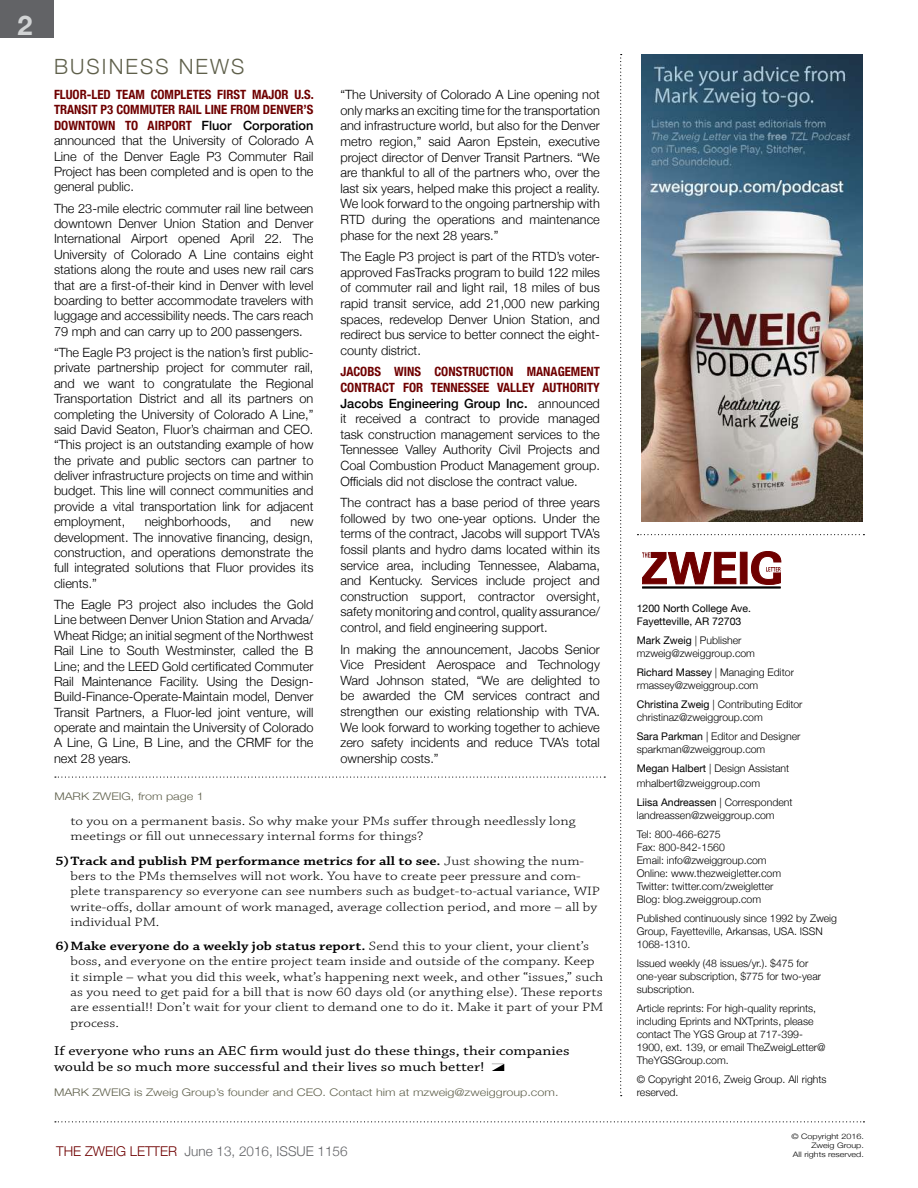
<style>
.page{position:relative;width:918px;height:1188px;background:#fff}
.page>*{position:absolute;margin:0;border:0;box-sizing:border-box;transform-origin:0 0}
.t1{font:700 27px "Helvetica Neue";color:#d1d3d4}
.t2{font:300 21px "Helvetica Neue";letter-spacing:.1em;color:#5f604b}
.t3{font:13.5px/16.2px "Chaparral Pro";color:#000;scale:1.2 1}
.t4{font:300 13.5px "Helvetica Neue";color:#626366}
.t5{font:300 12.75px/15.5px "Helvetica Neue";color:#000;text-align:justify}
.t6{font:300 12.75px/15.3px "Chaparral Pro";color:#000;scale:1.2 1}
.t7{font:300 10.5px/13px "Helvetica Neue";color:#000}
.t8{font:300 10.5px "Helvetica Neue";color:#5f604b;scale:1.2 1}
.t9{font:10.5px/13px "Helvetica Neue";color:#000}
.t10{font:300 7.5px/9px "Helvetica Neue";color:#000;text-align:right;scale:1.2 1}
.s1{font-weight:700;font-stretch:condensed;color:#6f0000}
.s2{font-weight:500}
.s3{font-weight:600}
.s4{font-weight:400}
.s5{color:#6f0000}
</style>
<div class="page">
<svg style="left:55px;top:1121px;width:809px;height:1px"></svg>
<div style="left:0;top:0;width:54px;height:37px;background:#626366"></div>
<img style="left:641px;top:54px;width:221px;height:467px">
<div style="left:740px;top:552px;width:7px;height:32px;background:#6f0000;border:1px solid #6f0000"></div>
<svg style="left:642px;top:552px;width:94px;height:32px"></svg>
<svg style="left:751px;top:551px;width:30px;height:34px"></svg>
<hr style="left:642px;top:586px;width:139px;height:3px;background:#000">
<svg style="left:637px;top:534px;width:227px;height:1px"></svg>
<svg style="left:620px;top:54px;width:2px;height:1042px"></svg>
<svg style="left:492px;top:1064px;width:12px;height:7px"></svg>
<svg style="left:55px;top:777px;width:550px;height:1px"></svg>
<h1 class="t1" style="left:18px;top:4px;width:17px">2</h1>
<h2 class="t2" style="left:54px;top:50px;width:192px">BUSINESS NEWS</h2>
<p class="t5" style="left:54px;top:86px;width:261px"><span class="s1">FLUOR-LED TEAM COMPLETES FIRST MAJOR U.S.<br>TRANSIT P3 COMMUTER RAIL LINE FROM DENVER’S DOWNTOWN TO AIRPORT</span> <span class="s2">Fluor Corporation </span>announced that the University of Colorado A Line of the Denver Eagle P3 Commuter Rail Project has been completed and is open to the general public.</p>
<p class="t5" style="left:54px;top:199px;width:261px">The 23-mile electric commuter rail line between downtown Denver Union Station and Denver International Airport opened April 22. The University of Colorado A Line contains eight stations along the route and uses new rail cars that are a first-of-their kind in Denver with level boarding to better accommodate travelers with luggage and accessibility needs. The cars reach 79 mph and can carry up to 200 passengers.</p>
<p class="t5" style="left:54px;top:344px;width:261px">“The Eagle P3 project is the nation’s first public&shy;private partnership project for commuter rail, and we want to congratulate the Regional Transportation District and all its partners on completing the University of Colorado A Line,” said David Seaton, Fluor’s chairman and CEO. “This project is an outstanding example of how the private and public sectors can partner to deliver infrastructure projects on time and within budget. This line will connect communities and provide a vital transportation link for adjacent employment,</p>
<p class="t5" style="left:145px;top:513px;width:88px">neighborhoods,</p>
<p class="t5" style="left:250px;top:513px;width:22px">and</p>
<p class="t5" style="left:54px;top:513px;width:261px;text-indent:237px">new development. The innovative financing, design, construction, and operations demonstrate the full integrated solutions that Fluor provides its clients.”</p>
<p class="t5" style="left:54px;top:596px;width:261px">The Eagle P3 project also includes the Gold Line between Denver Union Station and Arvada/ Wheat Ridge; an initial segment of the Northwest Rail Line to South Westminster, called the B Line; and the LEED Gold certificated Commuter Rail Maintenance Facility. Using the Design-Build-Finance-Operate-Maintain model, Denver Transit Partners, a Fluor-led joint venture, will operate and maintain the University of Colorado A Line, G Line, B Line, and the CRMF for the next 28 years.</p>
<p class="t8" style="left:54px;top:788px;width:126px">MARK ZWEIG, from page 1</p>
<p class="t5" style="left:340px;top:86px;width:261px">“The University of Colorado A Line opening not only marks an exciting time for the transportation and infrastructure world, but also for the Denver metro region,” said Aaron Epstein, executive project director of Denver Transit Partners. “We are thankful to all of the partners who, over the last six years, helped make this project a reality.<br>We look forward to the ongoing partnership with RTD during the operations and maintenance phase for the next 28 years.”</p>
<p class="t5" style="left:340px;top:248px;width:261px">The Eagle P3 project is part of the RTD’s voter&shy;approved FasTracks program to build 122 miles of commuter rail and light rail, 18 miles of bus rapid transit service, add 21,000 new parking spaces, redevelop Denver Union Station, and redirect bus service to better connect the eight&shy;county district.</p>
<p class="t5" style="left:340px;top:363px;width:261px"><span class="s1">JACOBS WINS CONSTRUCTION MANAGEMENT CONTRACT FOR TENNESSEE VALLEY AUTHORITY </span><span class="s2">Jacobs Engineering Group Inc.</span> announced it received a contract to provide managed task construction management services to the Tennessee Valley Authority Civil Projects and Coal Combustion Product Management group.<br>Officials did not disclose the contract value.</p>
<p class="t5" style="left:340px;top:494px;width:261px">The contract has a base period of three years followed by two one-year options. Under the terms of the contract, Jacobs will support TVA’s fossil plants and hydro dams located within its service area, including Tennessee, Alabama, and Kentucky. Services include project and construction support, contractor oversight, safety monitoring and control, quality assurance/ control, and field engineering support.</p>
<p class="t5" style="left:340px;top:640px;width:261px">In making the announcement, Jacobs Senior Vice President Aerospace and Technology Ward Johnson stated, “We are delighted to be awarded the CM services contract and strengthen our existing relationship with TVA.<br>We look forward to working together to achieve zero safety incidents and reduce TVA’s total ownership costs.”</p>
<p class="t6" style="left:70px;top:814px;width:422px">to you on a permanent basis. So why make your PMs suffer through needlessly long meetings or fill out unnecessary internal forms for things?</p>
<p class="t6" style="left:70px;top:853px;width:443px;text-indent:-15px"><span class="s3">5)Track and publish PM performance metrics for all to see.</span> Just showing the num&shy;bers to the PMs themselves will not work. You have to create peer pressure and com&shy;plete transparency so everyone can see numbers such as budget-to-actual variance, WIP write-offs, dollar amount of work managed, average collection period, and more – all by individual PM.</p>
<p class="t6" style="left:70px;top:939px;width:446px;text-indent:-15px"><span class="s3">6)Make everyone do a weekly job status report.</span> Send this to your client, your client’s boss, and everyone on the entire project team inside and outside of the company. Keep it simple – what you did this week, what’s happening next week, and other “issues,” such as you need to get paid for a bill that is now 60 days old (or anything else). These reports are essential!! Don’t wait for your client to demand one to do it. Make it part of your PM process.</p>
<p class="t3" style="left:54px;top:1043px;width:431px">If everyone who runs an AEC firm would just do these things, their companies would be so much more successful and their lives so much better!</p>
<p class="t8" style="left:54px;top:1084px;width:422px">MARK ZWEIG is Zweig Group’s founder and CEO. Contact him at mzweig@zweiggroup.com.</p>
<p class="t9" style="left:637px;top:602px;width:116px">1200 North College Ave.<br>Fayetteville, AR 72703</p>
<p class="t7" style="left:637px;top:633px;width:120px"><span class="s4">Mark Zweig</span> | Publisher mzweig@zweiggroup.com</p>
<p class="t7" style="left:637px;top:665px;width:159px"><span class="s4">Richard Massey</span> | Managing Editor rmassey@zweiggroup.com</p>
<p class="t7" style="left:637px;top:697px;width:167px"><span class="s4">Christina Zweig</span> | Contributing Editor christinaz@zweiggroup.com</p>
<p class="t7" style="left:637px;top:729px;width:165px"><span class="s4">Sara Parkman</span> | Editor and Designer sparkman@zweiggroup.com</p>
<p class="t7" style="left:637px;top:759px;width:154px;line-height:15.8px"><span class="s4">Megan Halbert</span> | Design Assistant mhalbert@zweiggroup.com</p>
<p class="t7" style="left:637px;top:795px;width:157px"><span class="s4">Liisa Andreassen</span> | Correspondent landreassen@zweiggroup.com</p>
<p class="t7" style="left:637px;top:827px;width:146px">Tel: 800-466-6275<br>Fax: 800-842-1560<br>Email: info@zweiggroup.com<br>Online: www.thezweigletter.com<br>Twitter: twitter.com/zweigletter<br>Blog: blog.zweiggroup.com</p>
<p class="t7" style="left:637px;top:911px;width:202px">Published continuously since 1992 by Zweig<br>Group, Fayetteville, Arkansas, USA. ISSN<br>1068-1310.</p>
<p class="t7" style="left:637px;top:956px;width:186px">Issued weekly (48 issues/yr.). $475 for one-year subscription, $775 for two-year subscription.</p>
<p class="t7" style="left:637px;top:1001px;width:190px">Article reprints: For high-quality reprints, including Eprints and NXTprints, please contact The YGS Group at 717-399- 1900, ext. 139, or email TheZweigLetter@ TheYGSGroup.com.</p>
<p class="t7" style="left:637px;top:1072px;width:191px">© Copyright 2016, Zweig Group. All rights reserved.</p>
<p class="t10" style="left:792px;top:1131px;width:62px">© Copyright 2016.<br>Zweig Group.</p>
<p class="t4" style="left:56px;top:1141px;width:293px"><span class="s5">THE ZWEIG LETTER</span> June 13, 2016, ISSUE 1156</p>
<p class="t10" style="left:793px;top:1149px;width:61px">All rights reserved.</p>
</div>
